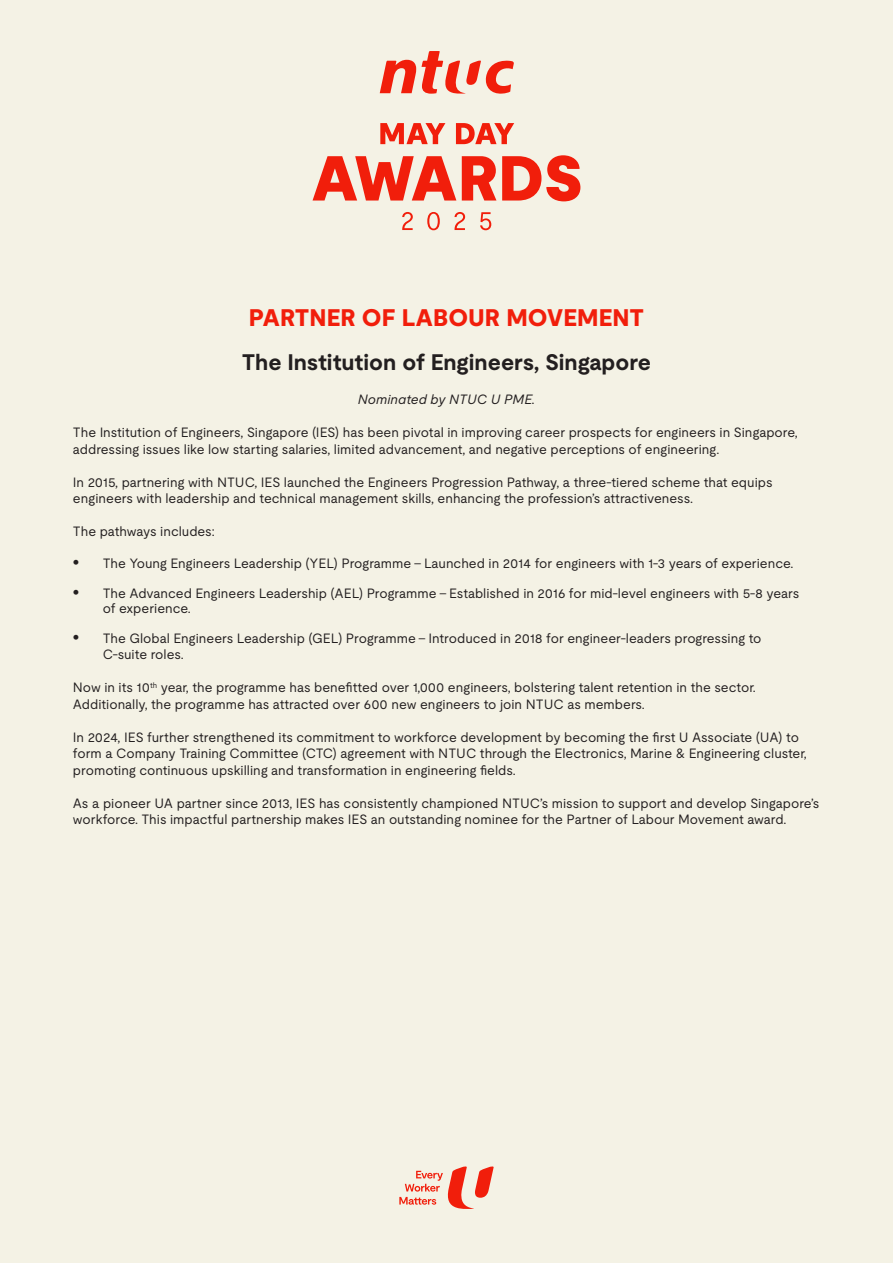
<style>
.page{position:relative;width:893px;height:1263px;background:#f4f2e5}
.page>*{position:absolute;margin:0;border:0;box-sizing:border-box;transform-origin:0 0}
.Awards_Title{font:800 24px "Moderat";color:#f11e0b}
.Name_of_Awardee{font:700 22.5px "Moderat";color:#231f20}
.Body_Text{font:13.5px/16.5px "Moderat";color:#231f20}
.Nominated_by{font:italic 13.5px "Moderat";color:#231f20}
.s1{font-size:16.5px}
</style>
<div class="page">
<svg style="left:399px;top:1166px;width:95px;height:43px"></svg>
<svg style="left:380px;top:51px;width:134px;height:43px"></svg>
<svg style="left:402px;top:212px;width:11px;height:18px"></svg>
<svg style="left:427px;top:212px;width:13px;height:18px"></svg>
<svg style="left:455px;top:212px;width:10px;height:18px"></svg>
<svg style="left:480px;top:212px;width:11px;height:18px"></svg>
<svg style="left:380px;top:123px;width:65px;height:21px"></svg>
<svg style="left:456px;top:123px;width:58px;height:21px"></svg>
<svg style="left:313px;top:156px;width:143px;height:45px"></svg>
<svg style="left:462px;top:156px;width:34px;height:45px"></svg>
<svg style="left:502px;top:155px;width:78px;height:46px"></svg>
<p class="Awards_Title" style="left:249px;top:300px;width:397px">PARTNER OF LABOUR MOVEMENT</p>
<p class="Name_of_Awardee" style="left:242px;top:345px;width:411px">The Institution of Engineers, Singapore</p>
<p class="Nominated_by" style="left:358px;top:389px;width:179px">Nominated by NTUC U PME.</p>
<p class="Body_Text" style="left:73px;top:423px;width:726px">The Institution of Engineers, Singapore (IES) has been pivotal in improving career prospects for engineers in Singapore, addressing issues like low starting salaries, limited advancement, and negative perceptions of engineering.</p>
<p class="Body_Text" style="left:73px;top:473px;width:701px">In 2015, partnering with NTUC, IES launched the Engineers Progression Pathway, a three-tiered scheme that equips engineers with leadership and technical management skills, enhancing the profession’s attractiveness.</p>
<p class="Body_Text" style="left:73px;top:522px;width:143px">The pathways includes:</p>
<p class="Body_Text" style="left:73px;top:554px;width:722px"><span class="s1">•</span> The Young Engineers Leadership (YEL) Programme – Launched in 2014 for engineers with 1-3 years of experience.</p>
<p class="Body_Text" style="left:103px;top:585px;width:698px;line-height:15px;text-indent:-30px"><span class="s1">•</span> The Advanced Engineers Leadership (AEL) Programme – Established in 2016 for mid-level engineers with 5-8 years of experience.</p>
<p class="Body_Text" style="left:103px;top:629px;width:660px;text-indent:-30px"><span class="s1">•</span> The Global Engineers Leadership (GEL) Programme – Introduced in 2018 for engineer-leaders progressing to<br>C-suite roles.</p>
<p class="Body_Text" style="left:73px;top:678px;width:684px">Now in its 10<sup>th</sup> year, the programme has benefitted over 1,000 engineers, bolstering talent retention in the sector.<br>Additionally, the programme has attracted over 600 new engineers to join NTUC as members.</p>
<p class="Body_Text" style="left:73px;top:728px;width:735px">In 2024, IES further strengthened its commitment to workforce development by becoming the first U Associate (UA) to form a Company Training Committee (CTC) agreement with NTUC through the Electronics, Marine &amp; Engineering cluster, promoting continuous upskilling and transformation in engineering fields.</p>
<p class="Body_Text" style="left:73px;top:794px;width:748px">As a pioneer UA partner since 2013, IES has consistently championed NTUC’s mission to support and develop Singapore’s workforce. This impactful partnership makes IES an outstanding nominee for the Partner of Labour Movement award.</p>
</div>
